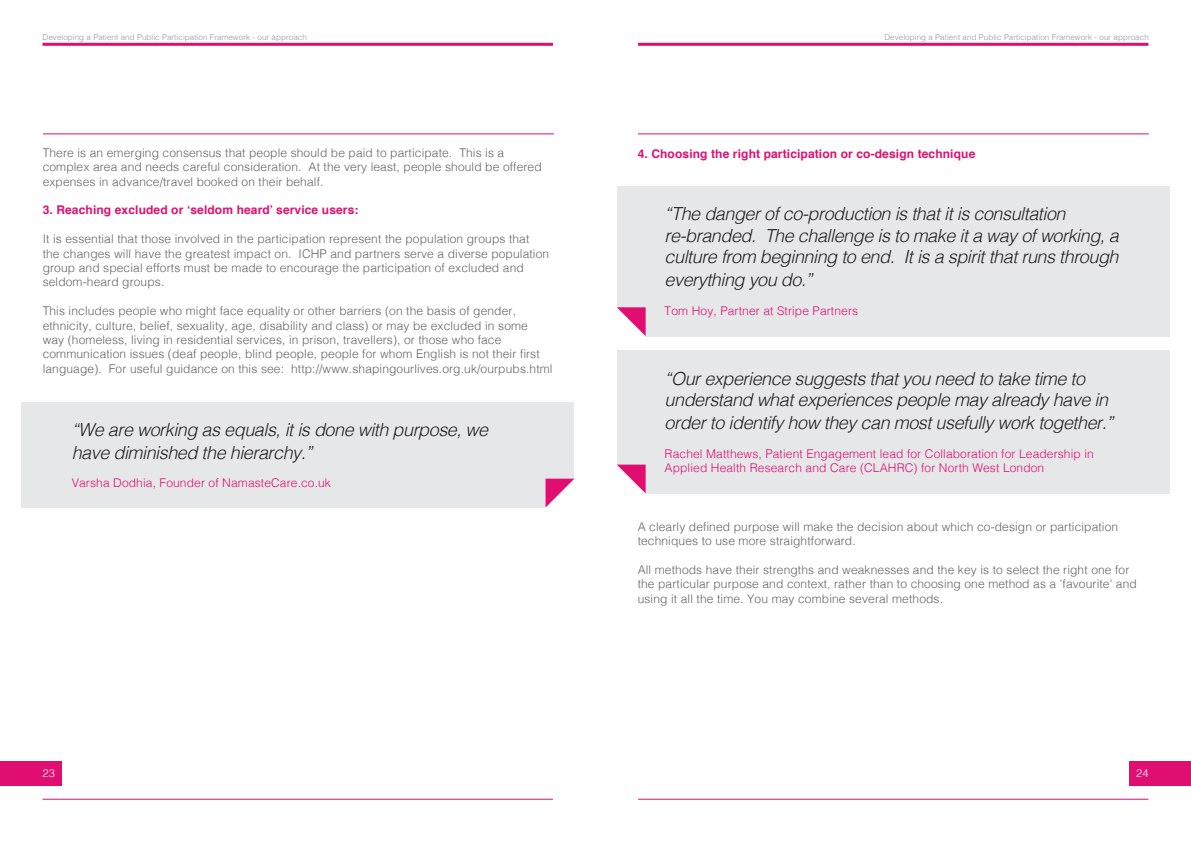
<style>
.page{position:relative;width:1191px;height:842px;background:#fff}
.page>*{position:absolute;margin:0;border:0;box-sizing:border-box;transform-origin:0 0}
.t1{font:italic 300 18px/22px "Helvetica";letter-spacing:-.025em;color:#231f20}
.t2{font:300 12px/14.4px "Helvetica";letter-spacing:.01em;color:#636366}
.t3{font:300 12px/14.4px "Helvetica";letter-spacing:.01em;color:#df0e70}
.t4{font:700 12px "Helvetica";letter-spacing:.01em;color:#df0e70}
.t5{font:300 11px "Helvetica";color:#fff}
.t6{font:300 8px "Helvetica";letter-spacing:.01em;color:#939598}
</style>
<div class="page">
<hr style="left:43px;top:43px;width:510px;height:3px;background:#df0e70">
<hr style="left:43px;top:799px;width:510px;height:1px;background:#df0e70">
<hr style="left:638px;top:799px;width:510px;height:1px;background:#df0e70">
<hr style="left:638px;top:43px;width:510px;height:3px;background:#df0e70">
<div style="left:1129px;top:761px;width:62px;height:24px;background:#df0e70"></div>
<div style="left:0;top:761px;width:62px;height:24px;background:#df0e70"></div>
<hr style="left:43px;top:133px;width:511px;height:1px;background:#df0e70">
<div style="left:21px;top:402px;width:553px;height:106px;background:#e6e7e9"></div>
<svg style="left:545px;top:479px;width:29px;height:29px"></svg>
<hr style="left:638px;top:133px;width:510px;height:1px;background:#df0e70">
<div style="left:617px;top:186px;width:552px;height:150px;background:#e6e7e9"></div>
<svg style="left:617px;top:307px;width:28px;height:29px"></svg>
<div style="left:617px;top:350px;width:552px;height:143px;background:#e6e7e9"></div>
<svg style="left:617px;top:465px;width:28px;height:28px"></svg>
<p class="t6" style="left:43px;top:30px;width:266px">Developing a Patient and Public Participation Framework - our approach</p>
<p class="t6" style="left:884px;top:30px;width:266px">Developing a Patient and Public Participation Framework - our approach</p>
<p class="t2" style="left:43px;top:144px;width:500px">There is an emerging consensus that people should be paid to participate. This is a complex area and needs careful consideration. At the very least, people should be offered expenses in advance/travel booked on their behalf.</p>
<p class="t4" style="left:43px;top:200px;width:317px">3. Reaching excluded or ‘seldom heard’ service users:</p>
<p class="t2" style="left:43px;top:231px;width:508px">It is essential that those involved in the participation represent the population groups that the changes will have the greatest impact on. ICHP and partners serve a diverse population group and special efforts must be made to encourage the participation of excluded and seldom-heard groups.</p>
<p class="t2" style="left:43px;top:303px;width:511px">This includes people who might face equality or other barriers (on the basis of gender, ethnicity, culture, belief, sexuality, age, disability and class) or may be excluded in some<br>way (homeless, living in residential services, in prison, travellers), or those who face communication issues (deaf people, blind people, people for whom English is not their first language). For useful guidance on this see: http://www.shapingourlives.org.uk/ourpubs.html</p>
<h1 class="t1" style="left:72px;top:417px;width:418px;line-height:22.8px">“We are working as equals, it is done with purpose, we have diminished the hierarchy.”</h1>
<p class="t3" style="left:72px;top:475px;width:261px">Varsha Dodhia, Founder of NamasteCare.co.uk</p>
<p class="t4" style="left:637px;top:144px;width:339px">4. Choosing the right participation or co-design technique</p>
<h1 class="t1" style="left:664px;top:202px;width:456px">“The danger of co-production is that it is consultation re-branded. The challenge is to make it a way of working, a culture from beginning to end. It is a spirit that runs through everything you do.”</h1>
<p class="t3" style="left:664px;top:303px;width:195px">Tom Hoy, Partner at Stripe Partners</p>
<h1 class="t1" style="left:664px;top:366px;width:450px">“Our experience suggests that you need to take time to understand what experiences people may already have in order to identify how they can most usefully work together.”</h1>
<p class="t3" style="left:664px;top:445px;width:431px">Rachel Matthews, Patient Engagement lead for Collaboration for Leadership in<br>Applied Health Research and Care (CLAHRC) for North West London</p>
<p class="t2" style="left:637px;top:518px;width:482px">A clearly defined purpose will make the decision about which co-design or participation techniques to use more straightforward.</p>
<p class="t2" style="left:637px;top:562px;width:501px">All methods have their strengths and weaknesses and the key is to select the right one for the particular purpose and context, rather than to choosing one method as a 'favourite' and using it all the time. You may combine several methods.</p>
<p class="t5" style="left:43px;top:763px;width:14px">23</p>
<p class="t5" style="left:1136px;top:764px;width:14px">24</p>
</div>
